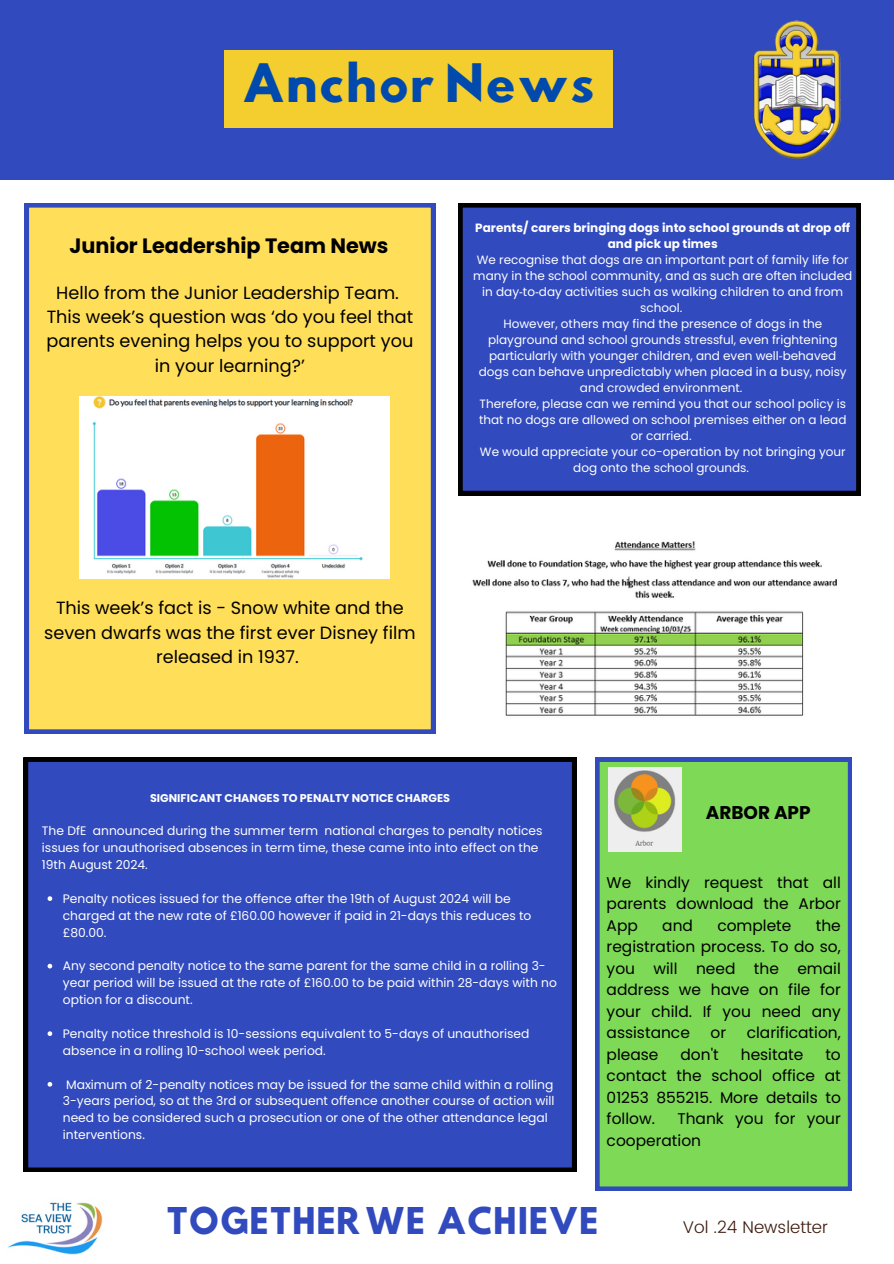
<style>
.page{position:relative;width:894px;height:1264px;background:#fff}
.page>*{position:absolute;margin:0;border:0;box-sizing:border-box;transform-origin:0 0}
.t1{font:46.95px "Hussar Bd";color:#004aad}
.t2{font:32.7px "Hussar Bd";color:#314abd}
.t3{font:700 20.7px "Poppins";color:#000}
.t4{font:700 18.45px "Poppins";color:#000}
.t5{font:17.7px/24.3px "Poppins";color:#000;text-align:center}
.t6{font:300 16.95px "Poppins";color:#3c1a0c}
.t7{font:15.45px/21.5px "Poppins";color:#000;text-align:justify}
.t8{font:12.3px/16.8px "Poppins";color:#fff}
.t9{font:12px/16px "Poppins";color:#fff;text-align:center}
.t10{font:700 12px/16px "Poppins";color:#fff;text-align:center}
.t11{font:700 11.25px "Poppins";color:#fff}
.s1{font-family:"Noto Sans"}
</style>
<div class="page">
<img style="left:8px;top:1202px;width:95px;height:53px">
<div style="left:0;top:0;width:893px;height:180px;background:#314abd"></div>
<img style="left:753px;top:20px;width:88px;height:140px">
<svg style="left:25px;top:203px;width:410px;height:530px;background:#f1d460"></svg>
<div style="left:24px;top:757px;width:552px;height:414px;background:#314abd"></div>
<div style="left:595px;top:757px;width:256px;height:433px;background:#7ed957"></div>
<img style="left:608px;top:767px;width:73px;height:84px">
<img style="left:79px;top:397px;width:310px;height:181px">
<div style="left:458px;top:203px;width:402px;height:292px;background:#314abd"></div>
<img style="left:472px;top:541px;width:365px;height:175px">
<div style="left:224px;top:50px;width:388px;height:77px;background:#f4cd2f"></div>
<svg style="left:48px;top:896px;width:4px;height:5px"></svg>
<svg style="left:48px;top:963px;width:4px;height:5px"></svg>
<svg style="left:48px;top:1031px;width:4px;height:5px"></svg>
<svg style="left:48px;top:1081px;width:4px;height:5px"></svg>
<p class="t1" style="left:241px;top:59px;width:355px">Anchor News</p>
<p class="t3" style="left:70px;top:231px;width:320px">Junior Leadership Team News</p>
<h3 class="t5" style="left:46px;top:280px;width:368px">Hello from the Junior Leadership Team.<br>This week’s question was ‘do you feel that parents evening helps you to support you in your learning?’</h3>
<h5 class="t5" style="left:44px;top:596px;width:373px">This week’s fact is - Snow white and the seven dwarfs was the first ever Disney film released in 1937.</h5>
<h5 class="t10" style="left:475px;top:220px;width:376px">Parents/ carers bringing dogs into school grounds at drop off and pick up times</h5>
<p class="t9" style="left:473px;top:252px;width:380px">We recognise that dogs are an important part of family life for many in the school community, and as such are often included in day<span class="s1">‐</span>to<span class="s1">‐</span>day activities such as walking children to and from school.</p>
<p class="t9" style="left:478px;top:316px;width:369px">However, others may find the presence of dogs in the playground and school grounds stressful, even frightening particularly with younger children, and even well<span class="s1">‐</span>behaved dogs can behave unpredictably when placed in a busy, noisy and crowded environment.</p>
<p class="t9" style="left:479px;top:396px;width:369px">Therefore, please can we remind you that our school policy is that no dogs are allowed on school premises either on a lead or carried.</p>
<p class="t9" style="left:480px;top:444px;width:367px">We would appreciate your co-operation by not bringing your dog onto the school grounds.</p>
<p class="t11" style="left:150px;top:789px;width:301px">SIGNIFICANT CHANGES TO PENALTY NOTICE CHARGES</p>
<p class="t8" style="left:42px;top:822px;width:502px">The DfE announced during the summer term national charges to penalty notices issues for unauthorised absences in term time, these came into into effect on the<br>19th August 2024.</p>
<h1 class="t8" style="left:63px;top:890px;width:470px">Penalty notices issued for the offence after the 19th of August 2024 will be charged at the new rate of £160.00 however if paid in 21-days this reduces to £80.00.</h1>
<p class="t8" style="left:63px;top:957px;width:495px">Any second penalty notice to the same parent for the same child in a rolling 3- year period will be issued at the rate of £160.00 to be paid within 28-days with no option for a discount.</p>
<p class="t8" style="left:63px;top:1025px;width:468px">Penalty notice threshold is 10-sessions equivalent to 5-days of unauthorised absence in a rolling 10-school week period.</p>
<p class="t8" style="left:63px;top:1075px;width:493px">Maximum of 2-penalty notices may be issued for the same child within a rolling 3-years period, so at the 3rd or subsequent offence another course of action will need to be considered such a prosecution or one of the other attendance legal interventions.</p>
<p class="t4" style="left:705px;top:799px;width:106px">ARBOR APP</p>
<p class="t7" style="left:606px;top:871px;width:236px">We kindly request that all parents download the Arbor App</p>
<p class="t7" style="left:606px;top:914px;width:236px;text-indent:209px">the registration process. To do so, you will need the email address we have on file for your child. If you need any assistance</p>
<p class="t7" style="left:662px;top:914px;width:32px">and</p>
<p class="t7" style="left:717px;top:914px;width:76px">complete</p>
<p class="t7" style="left:710px;top:1022px;width:17px">or</p>
<p class="t7" style="left:746px;top:1022px;width:95px">clarification,</p>
<p class="t7" style="left:606px;top:1043px;width:53px">please</p>
<p class="t7" style="left:680px;top:1043px;width:40px">don't</p>
<p class="t7" style="left:740px;top:1043px;width:64px">hesitate</p>
<p class="t7" style="left:606px;top:1043px;width:236px;text-indent:219px">to contact the school office at 01253 855215. More details to follow.</p>
<p class="t7" style="left:606px;top:1108px;width:236px;text-indent:71px">Thank you for your cooperation</p>
<p class="t2" style="left:166px;top:1204px;width:434px">TOGETHER WE ACHIEVE</p>
<p class="t6" style="left:682px;top:1216px;width:147px">Vol .24 Newsletter</p>
</div>
